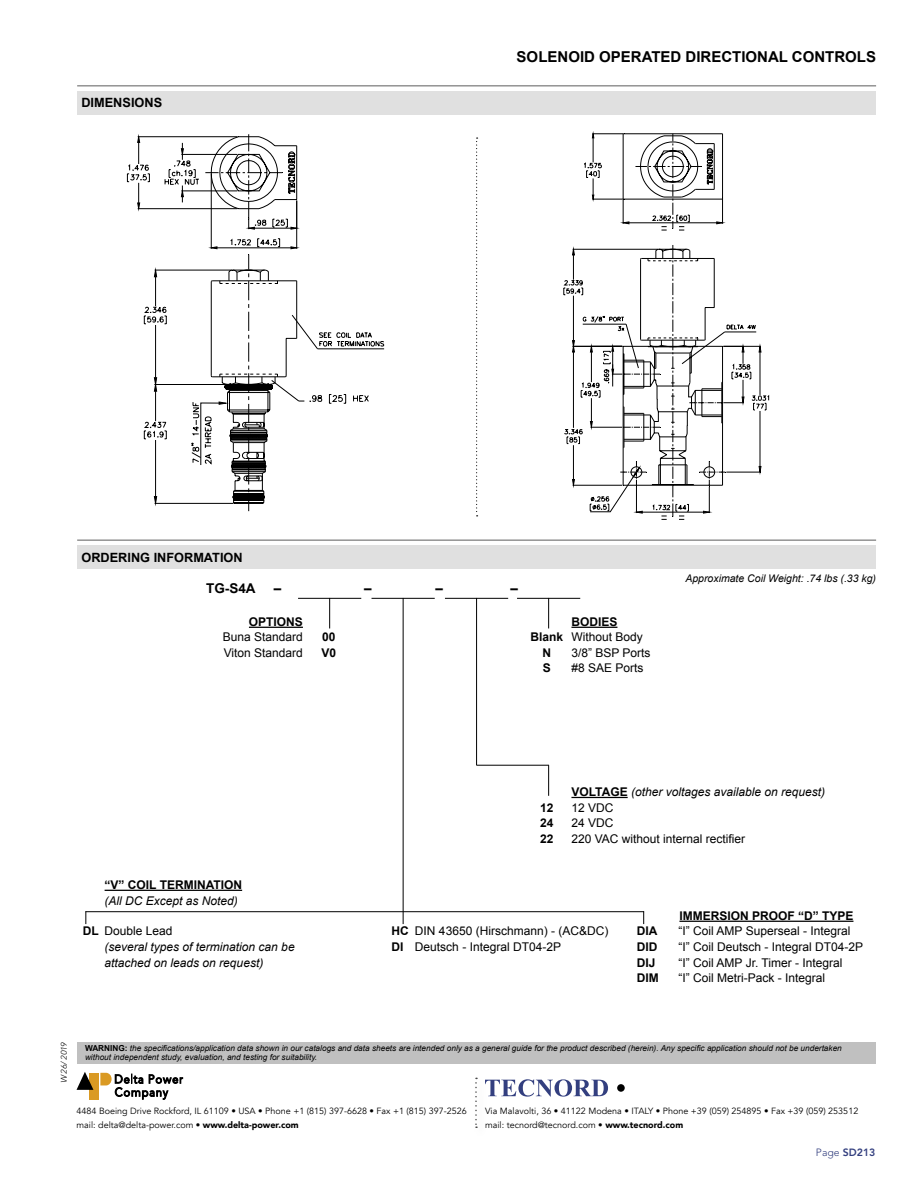
<style>
.page{position:relative;width:918px;height:1188px;background:#fff}
.page>*{position:absolute;margin:0;border:0;box-sizing:border-box;transform-origin:0 0}
.t1{font:700 15px "Arial";color:#000}
.t2{font:700 13.5px "Arial";color:#000}
.t3{font:700 12.75px "Arial";color:#000}
.t4{font:12px "Arial";color:#000}
.t5{font:italic 12px "Arial";color:#000}
.t6{font:700 12px "Arial";color:#000}
.t7{font:italic 10.5px "Arial";color:#000}
.t8{font:800 10.5px "Avenir LT Std";color:#333f7f}
.t9{font:9px/13.5px "Avenir";color:#000}
.t10{font:italic 8.25px/9.9px "Arial";color:#000}
.t11{font:italic 300 8.25px "Avenir LT Std";color:#000}
.s1{font-weight:700}
.s2{font-weight:700;font-style:normal}
.s3{font-weight:900}
.s4{font-weight:300}
</style>
<div class="page">
<div style="left:617px;top:1084px;width:8px;height:8px;background:#000;border-radius:50%"></div>
<svg style="left:488px;top:1079px;width:120px;height:18px"></svg>
<svg style="left:475px;top:1078px;width:2px;height:50px"></svg>
<div style="left:77px;top:1043px;width:798px;height:21px;background:#c0c0c0"></div>
<div style="left:89px;top:1073px;width:10px;height:26px;background:#da9a23"></div>
<svg style="left:77px;top:1072px;width:16px;height:18px"></svg>
<svg style="left:100px;top:1073px;width:84px;height:27px"></svg>
<svg style="left:127px;top:134px;width:257px;height:377px"></svg>
<svg style="left:563px;top:132px;width:206px;height:388px"></svg>
<hr style="left:249px;top:627px;width:54px;height:1px;background:#000">
<hr style="left:571px;top:627px;width:46px;height:1px;background:#000">
<hr style="left:571px;top:797px;width:57px;height:1px;background:#000">
<hr style="left:105px;top:890px;width:137px;height:1px;background:#000">
<hr style="left:679px;top:921px;width:174px;height:1px;background:#000">
<hr style="left:298px;top:598px;width:63px;height:1px;background:#000">
<hr style="left:329px;top:598px;width:1px;height:30px;background:#000">
<hr style="left:445px;top:598px;width:63px;height:1px;background:#000">
<hr style="left:476px;top:598px;width:1px;height:167px;background:#000">
<hr style="left:548px;top:765px;width:1px;height:31px;background:#000">
<hr style="left:477px;top:765px;width:72px;height:1px;background:#000">
<hr style="left:517px;top:598px;width:63px;height:1px;background:#000">
<hr style="left:548px;top:598px;width:1px;height:30px;background:#000">
<hr style="left:372px;top:598px;width:63px;height:1px;background:#000">
<hr style="left:85px;top:911px;width:559px;height:1px;background:#000">
<hr style="left:403px;top:598px;width:1px;height:326px;background:#000">
<svg style="left:85px;top:911px;width:1px;height:13px"></svg>
<svg style="left:643px;top:911px;width:1px;height:13px"></svg>
<div style="left:77px;top:91px;width:799px;height:23px;background:#e0e0e0"></div>
<hr style="left:77px;top:85px;width:799px;height:2px;background:#939393">
<div style="left:77px;top:545px;width:799px;height:24px;background:#e0e0e0"></div>
<hr style="left:77px;top:539px;width:799px;height:2px;background:#939393">
<svg style="left:476px;top:138px;width:2px;height:378px"></svg>
<p class="t3" style="left:81px;top:94px;width:82px">DIMENSIONS</p>
<p class="t1" style="left:517px;top:47px;width:361px">SOLENOID OPERATED DIRECTIONAL CONTROLS</p>
<p class="t3" style="left:81px;top:549px;width:163px">ORDERING INFORMATION</p>
<p class="t2" style="left:206px;top:579px;width:51px">TG-S4A</p>
<p class="t2" style="left:274px;top:579px;width:9px">–</p>
<p class="t2" style="left:364px;top:579px;width:9px">–</p>
<p class="t2" style="left:435px;top:579px;width:9px">–</p>
<p class="t2" style="left:510px;top:579px;width:9px">–</p>
<p class="t6" style="left:249px;top:614px;width:56px">OPTIONS</p>
<p class="t6" style="left:571px;top:614px;width:48px">BODIES</p>
<p class="t4" style="left:223px;top:629px;width:82px">Buna Standard</p>
<p class="t6" style="left:322px;top:629px;width:15px">00</p>
<p class="t4" style="left:530px;top:629px;width:114px"><span class="s1">Blank</span> Without Body</p>
<p class="t4" style="left:224px;top:645px;width:81px">Viton Standard</p>
<p class="t6" style="left:322px;top:645px;width:16px">V0</p>
<p class="t6" style="left:542px;top:645px;width:10px">N</p>
<p class="t4" style="left:571px;top:645px;width:81px">3/8” BSP Ports</p>
<p class="t6" style="left:543px;top:660px;width:10px">S</p>
<p class="t4" style="left:571px;top:660px;width:74px">#8 SAE Ports</p>
<p class="t7" style="left:685px;top:572px;width:192px">Approximate Coil Weight: .74 lbs (.33 kg)</p>
<p class="t5" style="left:571px;top:784px;width:255px"><span class="s2">VOLTAGE</span> (other voltages available on request)</p>
<p class="t6" style="left:105px;top:877px;width:139px">“V” COIL TERMINATION</p>
<p class="t5" style="left:105px;top:893px;width:135px">(All DC Except as Noted)</p>
<p class="t6" style="left:540px;top:800px;width:15px">12</p>
<p class="t4" style="left:571px;top:800px;width:44px">12 VDC</p>
<p class="t6" style="left:540px;top:815px;width:15px">24</p>
<p class="t4" style="left:571px;top:815px;width:44px">24 VDC</p>
<p class="t6" style="left:540px;top:830px;width:15px">22</p>
<p class="t4" style="left:571px;top:831px;width:175px">220 VAC without internal rectifier</p>
<p class="t6" style="left:679px;top:908px;width:176px">IMMERSION PROOF “D” TYPE</p>
<p class="t4" style="left:83px;top:923px;width:91px"><span class="s1">DL</span> Double Lead</p>
<p class="t4" style="left:392px;top:923px;width:218px"><span class="s1">HC</span> DIN 43650 (Hirschmann) - (AC&amp;DC)</p>
<p class="t6" style="left:637px;top:923px;width:22px">DIA</p>
<p class="t4" style="left:679px;top:923px;width:173px">“I” Coil AMP Superseal - Integral</p>
<p class="t5" style="left:105px;top:939px;width:192px">(several types of termination can be</p>
<p class="t4" style="left:392px;top:939px;width:171px"><span class="s1">DI</span> Deutsch - Integral DT04-2P</p>
<p class="t6" style="left:637px;top:939px;width:22px">DID</p>
<p class="t4" style="left:679px;top:939px;width:186px">“I” Coil Deutsch - Integral DT04-2P</p>
<p class="t5" style="left:105px;top:955px;width:160px">attached on leads on request)</p>
<p class="t6" style="left:637px;top:955px;width:20px">DIJ</p>
<p class="t4" style="left:679px;top:955px;width:165px">“I” Coil AMP Jr. Timer - Integral</p>
<p class="t6" style="left:637px;top:970px;width:23px">DIM</p>
<p class="t4" style="left:679px;top:970px;width:148px">“I” Coil Metri-Pack - Integral</p>
<p class="t11" style="left:59px;top:1083px;width:43px;rotate:-90deg">W 26/ 2019</p>
<p class="t10" style="left:85px;top:1043px;width:758px"><span class="s2">WARNING:</span> the specifications/application data shown in our catalogs and data sheets are intended only as a general guide for the product described (herein). Any specific application should not be undertaken without independent study, evaluation, and testing for suitability.</p>
<p class="t9" style="left:77px;top:1104px;width:392px">4484 Boeing Drive Rockford, IL 61109 • USA • Phone +1 (815) 397-6628 • Fax +1 (815) 397-2526 mail: delta@delta-power.com • <span class="s3">www.delta-power.com</span></p>
<p class="t9" style="left:485px;top:1104px;width:375px">Via Malavolti, 36 • 41122 Modena • ITALY • Phone +39 (059) 254895 • Fax +39 (059) 253512 mail: tecnord@tecnord.com • <span class="s3">www.tecnord.com</span></p>
<p class="t8" style="left:816px;top:1146px;width:61px"><span class="s4">Page</span> SD213</p>
</div>
